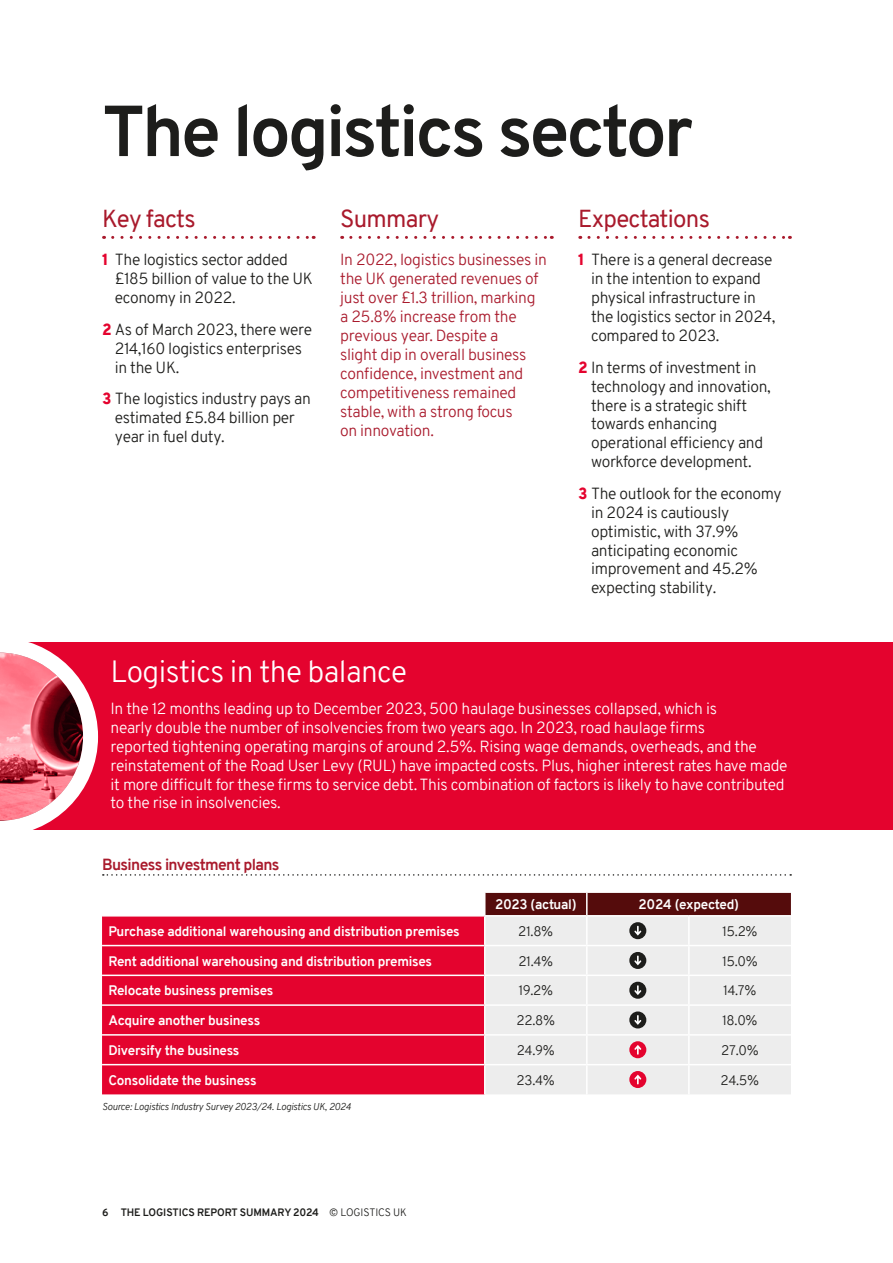
<style>
.page{position:relative;width:893px;height:1263px;background:#fff}
.page>*{position:absolute;margin:0;border:0;box-sizing:border-box;transform-origin:0 0}
.t1{font:700 72px "Overpass";letter-spacing:-.04em;color:#1d1d1b}
.t2{font:300 30px "Overpass";letter-spacing:-.02em;color:#fff}
.t3{font:24px "Overpass";letter-spacing:-.03em;color:#a91a2c}
.t4{font:300 15.75px/18.9px "Overpass";letter-spacing:-.02em;color:#1d1d1b}
.t5{font:300 15.75px/18.9px "Overpass";letter-spacing:-.02em;color:#fff}
.t6{font:300 15.75px/18.9px "Overpass";letter-spacing:-.02em;color:#a91a2c}
.t7{font:700 15.75px "Overpass";letter-spacing:-.04em;color:#a91a2c}
.t8{font:700 13.5px "Overpass";letter-spacing:-.02em;color:#fff}
.t9{font:300 13.5px "Overpass";letter-spacing:-.02em;color:#1d1d1b}
.t10{font:700 10.5px "Overpass";letter-spacing:-.01em;color:#1d1d1b}
.t11{font:italic 300 9.75px "Overpass";letter-spacing:-.02em;color:#1d1d1b}
.s1{font-weight:900;color:#e4032e}
.s2{font-weight:300}
</style>
<div class="page">
<svg style="left:113px;top:236px;width:201px;height:3px"></svg>
<svg style="left:351px;top:236px;width:201px;height:3px"></svg>
<svg style="left:589px;top:236px;width:201px;height:3px"></svg>
<div style="left:0;top:643px;width:893px;height:64px;background:#e4032e"></div>
<div style="left:0;top:685px;width:893px;height:144px;background:#e4032e"></div>
<svg style="left:103px;top:874px;width:688px;height:2px"></svg>
<div style="left:102px;top:916px;width:382px;height:178px;background:#e4032e"></div>
<hr style="left:102px;top:945px;width:383px;height:1px;background:#fff">
<hr style="left:102px;top:974px;width:383px;height:2px;background:#fff">
<hr style="left:102px;top:1004px;width:383px;height:2px;background:#fff">
<hr style="left:102px;top:1034px;width:383px;height:1px;background:#fff">
<hr style="left:102px;top:1064px;width:383px;height:1px;background:#fff">
<svg style="left:484px;top:893px;width:307px;height:201px;background:#dad1d1"></svg>
<svg style="left:0;top:642px;width:98px;height:188px"></svg>
<h1 class="t1" style="left:102px;top:80px;width:593px">The logistics sector</h1>
<h3 class="t3" style="left:102px;top:202px;width:95px">Key facts</h3>
<p class="t4" style="left:115px;top:251px;width:200px;text-indent:-13px"><span class="s1">1</span> The logistics sector added £185 billion of value to the UK economy in 2022.</p>
<p class="t4" style="left:115px;top:320px;width:199px;text-indent:-13px"><span class="s1">2</span> As of March 2023, there were<br>214,160 logistics enterprises in the UK.</p>
<p class="t4" style="left:115px;top:389px;width:198px;text-indent:-13px"><span class="s1">3</span> The logistics industry pays an estimated £5.84 billion per year in fuel duty.</p>
<h3 class="t3" style="left:578px;top:202px;width:133px">Expectations</h3>
<p class="t4" style="left:591px;top:251px;width:186px;text-indent:-13px"><span class="s1">1</span> There is a general decrease in the intention to expand physical infrastructure in the logistics sector in 2024, compared to 2023.</p>
<p class="t4" style="left:591px;top:358px;width:181px;text-indent:-13px"><span class="s1">2</span> In terms of investment in technology and innovation, there is a strategic shift towards enhancing operational efficiency and workforce development.</p>
<p class="t4" style="left:591px;top:484px;width:192px;text-indent:-13px"><span class="s1">3</span> The outlook for the economy in 2024 is cautiously optimistic, with 37.9% anticipating economic improvement and 45.2% expecting stability.</p>
<h3 class="t3" style="left:340px;top:202px;width:100px">Summary</h3>
<p class="t6" style="left:340px;top:251px;width:208px">In 2022, logistics businesses in the UK generated revenues of just over £1.3 trillion, marking a 25.8% increase from the previous year. Despite a<br>slight dip in overall business confidence, investment and competitiveness remained stable, with a strong focus<br>on innovation.</p>
<h2 class="t2" style="left:111px;top:650px;width:298px">Logistics in the balance</h2>
<p class="t5" style="left:111px;top:699px;width:678px">In the 12 months leading up to December 2023, 500 haulage businesses collapsed, which is<br>nearly double the number of insolvencies from two years ago. In 2023, road haulage firms<br>reported tightening operating margins of around 2.5%. Rising wage demands, overheads, and the reinstatement of the Road User Levy (RUL) have impacted costs. Plus, higher interest rates have made it more difficult for these firms to service debt. This combination of factors is likely to have contributed to the rise in insolvencies.</p>
<p class="t7" style="left:102px;top:853px;width:179px">Business investment plans</p>
<p class="t8" style="left:495px;top:895px;width:83px">2023 (actual)</p>
<p class="t8" style="left:639px;top:895px;width:102px">2024 (expected)</p>
<p class="t8" style="left:108px;top:921px;width:353px">Purchase additional warehousing and distribution premises</p>
<p class="t9" style="left:518px;top:921px;width:37px">21.8%</p>
<p class="t9" style="left:722px;top:921px;width:37px">15.2%</p>
<p class="t8" style="left:108px;top:951px;width:325px">Rent additional warehousing and distribution premises</p>
<p class="t9" style="left:518px;top:951px;width:36px">21.4%</p>
<p class="t9" style="left:722px;top:951px;width:37px">15.0%</p>
<p class="t8" style="left:108px;top:981px;width:166px">Relocate business premises</p>
<p class="t9" style="left:518px;top:981px;width:36px">19.2%</p>
<p class="t9" style="left:723px;top:981px;width:35px">14.7%</p>
<p class="t8" style="left:108px;top:1011px;width:153px">Acquire another business</p>
<p class="t9" style="left:516px;top:1011px;width:40px">22.8%</p>
<p class="t9" style="left:722px;top:1011px;width:37px">18.0%</p>
<p class="t8" style="left:108px;top:1040px;width:133px">Diversify the business</p>
<p class="t9" style="left:517px;top:1040px;width:40px">24.9%</p>
<p class="t9" style="left:721px;top:1040px;width:39px">27.0%</p>
<p class="t8" style="left:108px;top:1070px;width:150px">Consolidate the business</p>
<p class="t9" style="left:517px;top:1070px;width:40px">23.4%</p>
<p class="t9" style="left:720px;top:1070px;width:40px">24.5%</p>
<p class="t11" style="left:102px;top:1100px;width:250px">Source: Logistics Industry Survey 2023/24. Logistics UK, 2024</p>
<p class="t10" style="left:102px;top:1205px;width:306px">6 The Logistics Report Summary 2024 <span class="s2">© LOGISTICS UK</span></p>
</div>
